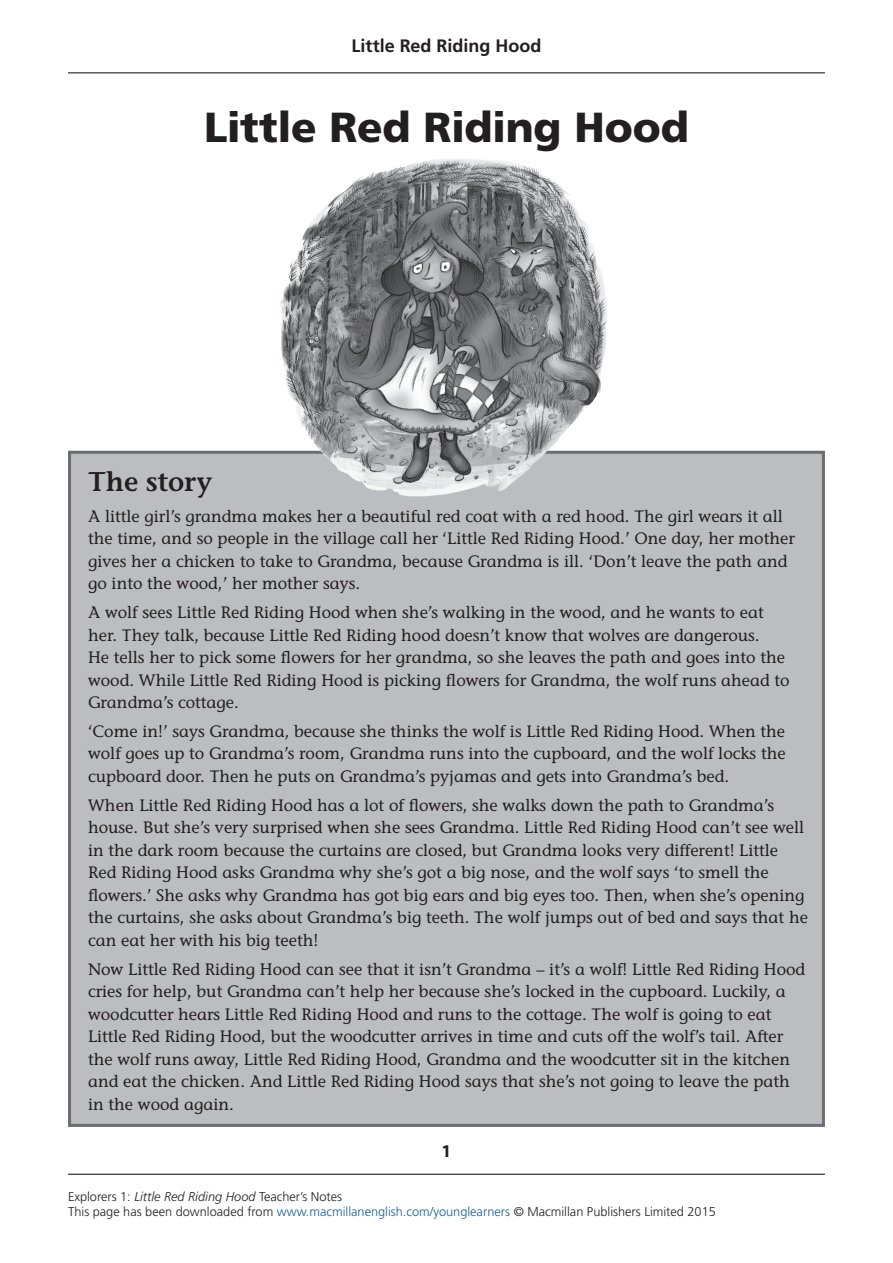
<style>
.page{position:relative;width:893px;height:1263px;background:#fff}
.page>*{position:absolute;margin:0;border:0;box-sizing:border-box;transform-origin:0 0}
.A_Head{font:900 42px "Frutiger LT Std";letter-spacing:-.01em;color:#231f20}
.B_Head{font:600 27px "Stone Informal Std";color:#231f20}
.Running_head{font:700 18px "Frutiger LT Std";color:#231f20}
.Folio{font:700 18px "Myriad Pro";color:#231f20}
._1_Text__Front_page{font:500 16.5px/22.5px "Stone Informal Std";color:#231f20}
.Running_foot{font:300 12.75px "Frutiger LT Std";color:#231f20}
.s1{font-style:italic}
.s2{color:#175d9e}
</style>
<div class="page">
<hr style="left:68px;top:72px;width:757px;height:1px;background:#231f20">
<hr style="left:68px;top:1174px;width:757px;height:1px;background:#231f20">
<div style="left:70px;top:452px;width:753px;height:673px;background:#bcbdc0"></div>
<img style="left:254px;top:159px;width:385px;height:338px">
<p class="Running_head" style="left:352px;top:35px;width:191px">Little Red Riding Hood</p>
<p class="A_Head" style="left:204px;top:102px;width:486px">Little Red Riding Hood</p>
<p class="B_Head" style="left:88px;top:465px;width:126px">The story</p>
<p class="_1_Text__Front_page" style="left:88px;top:505px;width:708px">A little girl’s grandma makes her a beautiful red coat with a red hood. The girl wears it all the time, and so people in the village call her ‘Little Red Riding Hood.’ One day, her mother gives her a chicken to take to Grandma, because Grandma is ill. ‘Don’t leave the path and go into the wood,’ her mother says.</p>
<p class="_1_Text__Front_page" style="left:88px;top:601px;width:703px">A wolf sees Little Red Riding Hood when she’s walking in the wood, and he wants to eat her. They talk, because Little Red Riding hood doesn’t know that wolves are dangerous.<br>He tells her to pick some flowers for her grandma, so she leaves the path and goes into the wood. While Little Red Riding Hood is picking flowers for Grandma, the wolf runs ahead to Grandma’s cottage.</p>
<p class="_1_Text__Front_page" style="left:88px;top:720px;width:699px;text-align:justify">‘Come in!’ says Grandma, because she thinks the wolf is Little Red Riding Hood. When the wolf goes up to Grandma’s room, Grandma runs into the cupboard, and the wolf locks the cupboard door. Then he puts on Grandma’s pyjamas and gets into Grandma’s bed.</p>
<p class="_1_Text__Front_page" style="left:88px;top:794px;width:721px">When Little Red Riding Hood has a lot of flowers, she walks down the path to Grandma’s house. But she’s very surprised when she sees Grandma. Little Red Riding Hood can’t see well in the dark room because the curtains are closed, but Grandma looks very different! Little Red Riding Hood asks Grandma why she’s got a big nose, and the wolf says ‘to smell the flowers.’ She asks why Grandma has got big ears and big eyes too. Then, when she’s opening the curtains, she asks about Grandma’s big teeth. The wolf jumps out of bed and says that he can eat her with his big teeth!</p>
<p class="_1_Text__Front_page" style="left:88px;top:958px;width:719px">Now Little Red Riding Hood can see that it isn’t Grandma – it’s a wolf! Little Red Riding Hood cries for help, but Grandma can’t help her because she’s locked in the cupboard. Luckily, a woodcutter hears Little Red Riding Hood and runs to the cottage. The wolf is going to eat Little Red Riding Hood, but the woodcutter arrives in time and cuts off the wolf’s tail. After the wolf runs away, Little Red Riding Hood, Grandma and the woodcutter sit in the kitchen and eat the chicken. And Little Red Riding Hood says that she’s not going to leave the path in the wood again.</p>
<p class="B_Head" style="left:156px;top:571px;width:126px">The story</p>
<p class="_1_Text__Front_page" style="left:156px;top:723px;width:581px">comes so the ugly duckling decides to move on. He comes to a house where there is an old woman. But the old woman has a cat and a little bird and they don’t like the duckling so he moves on. He comes to a lake and he sees some swans. He thinks they are beautiful. But it’s very cold and the next day the duckling is stuck in the ice. A woodcutter saves him and takes him home. He stays with the woodcutter and his family, but one day the woodcutter’s wife says he is too big, and he must go. He goes back to the lake and sees the swans again. He swims in the lake and looks down into the water. He sees that now he is a swan, too.</p>
<p class="Folio" style="left:441px;top:1139px;width:11px">1</p>
<p class="Running_foot" style="left:68px;top:1189px;width:275px">Explorers 1: <span class="s1">Little Red Riding Hood</span> Teacher’s Notes</p>
<p class="Running_foot" style="left:68px;top:1204px;width:649px">This page has been downloaded from <span class="s2">www.macmillanenglish.com/younglearners</span> © Macmillan Publishers Limited 2015</p>
</div>
